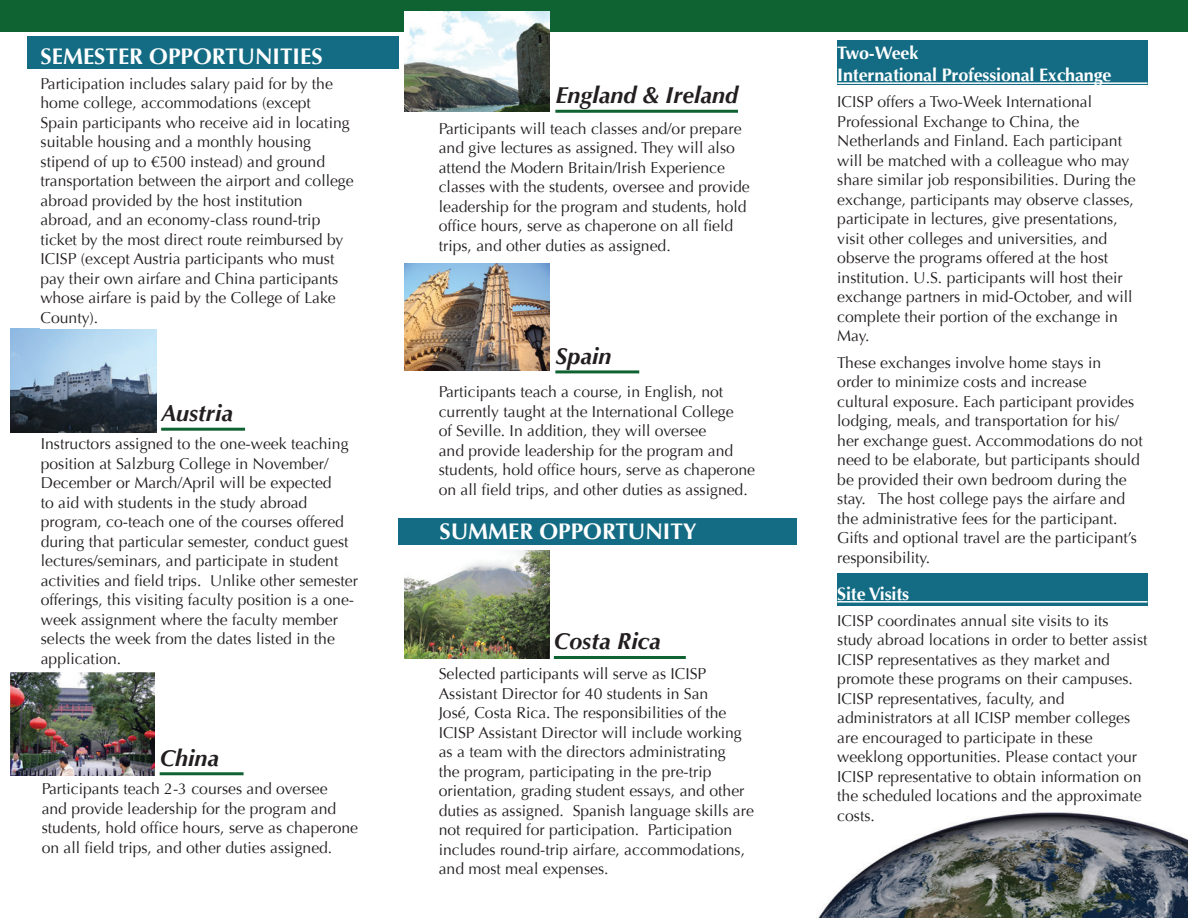
<style>
.page{position:relative;width:1188px;height:918px;background:#fff}
.page>*{position:absolute;margin:0;border:0;box-sizing:border-box;transform-origin:0 0}
.t1{font:italic 700 23.25px "Optima";color:#231f20}
.t2{font:700 22.5px "Optima";color:#fff}
.t3{font:700 18px/22.5px "Optima";letter-spacing:-.01em;color:#fff}
.t4{font:15.75px/19.5px "Optima";color:#231f20}
</style>
<div class="page">
<img style="left:10px;top:36px;width:1178px;height:882px">
<div style="left:0;top:0;width:1188px;height:32px;background:#0f6333"></div>
<div style="left:27px;top:36px;width:334px;height:837px;background:#fff"></div>
<div style="left:27px;top:36px;width:371px;height:32px;background:#146c84"></div>
<div style="left:398px;top:518px;width:398px;height:27px;background:#146c84"></div>
<div style="left:837px;top:40px;width:311px;height:46px;background:#146c84"></div>
<div style="left:837px;top:574px;width:311px;height:32px;background:#146c84"></div>
<hr style="left:837px;top:82px;width:311px;height:2px;background:#fff">
<hr style="left:161px;top:428px;width:84px;height:3px;background:#0f6333">
<hr style="left:160px;top:772px;width:84px;height:3px;background:#0f6333">
<hr style="left:554px;top:656px;width:132px;height:3px;background:#0f6333">
<hr style="left:555px;top:370px;width:84px;height:3px;background:#0f6333">
<img style="left:11px;top:329px;width:146px;height:103px">
<img style="left:10px;top:673px;width:144px;height:102px">
<img style="left:404px;top:550px;width:146px;height:108px">
<img style="left:404px;top:263px;width:146px;height:107px">
<img style="left:404px;top:11px;width:146px;height:101px">
<hr style="left:555px;top:110px;width:183px;height:3px;background:#0f6333">
<hr style="left:837px;top:601px;width:310px;height:2px;background:#fff">
<hr style="left:440px;top:546px;width:252px;height:1px;background:#fff">
<p class="t2" style="left:40px;top:43px;width:284px">SEMESTER OPPORTUNITIES</p>
<p class="t4" style="left:41px;top:74px;width:315px">Participation includes salary paid for by the home college, accommodations (except<br>Spain participants who receive aid in locating suitable housing and a monthly housing stipend of up to €500 instead) and ground transportation between the airport and college abroad provided by the host institution abroad, and an economy-class round-trip ticket by the most direct route reimbursed by ICISP (except Austria participants who must pay their own airfare and China participants whose airfare is paid by the College of Lake County).</p>
<p class="t1" style="left:161px;top:399px;width:73px">Austria</p>
<p class="t4" style="left:41px;top:435px;width:319px">Instructors assigned to the one-week teaching position at Salzburg College in November/ December or March/April will be expected<br>to aid with students in the study abroad program, co-teach one of the courses offered during that particular semester, conduct guest lectures/seminars, and participate in student activities and field trips. Unlike other semester offerings, this visiting faculty position is a one&shy;week assignment where the faculty member selects the week from the dates listed in the application.</p>
<p class="t1" style="left:160px;top:744px;width:61px">China</p>
<p class="t4" style="left:42px;top:779px;width:318px">Participants teach 2-3 courses and oversee<br>and provide leadership for the program and students, hold office hours, serve as chaperone on all field trips, and other duties assigned.</p>
<p class="t1" style="left:555px;top:81px;width:184px">England &amp; Ireland</p>
<p class="t4" style="left:439px;top:119px;width:313px">Participants will teach classes and/or prepare and give lectures as assigned. They will also attend the Modern Britain/Irish Experience classes with the students, oversee and provide leadership for the program and students, hold office hours, serve as chaperone on all field trips, and other duties as assigned.</p>
<p class="t1" style="left:555px;top:342px;width:58px">Spain</p>
<p class="t4" style="left:439px;top:382px;width:318px">Participants teach a course, in English, not currently taught at the International College<br>of Seville. In addition, they will oversee<br>and provide leadership for the program and students, hold office hours, serve as chaperone on all field trips, and other duties as assigned.</p>
<p class="t2" style="left:440px;top:518px;width:259px">SUMMER OPPORTUNITY</p>
<p class="t1" style="left:554px;top:628px;width:108px">Costa Rica</p>
<p class="t4" style="left:439px;top:664px;width:317px">Selected participants will serve as ICISP Assistant Director for 40 students in San<br>José, Costa Rica. The responsibilities of the ICISP Assistant Director will include working as a team with the directors administrating<br>the program, participating in the pre-trip orientation, grading student essays, and other duties as assigned. Spanish language skills are not required for participation. Participation includes round-trip airfare, accommodations, and most meal expenses.</p>
<p class="t3" style="left:837px;top:41px;width:276px">Two-Week<br>International Professional Exchange</p>
<p class="t4" style="left:837px;top:92px;width:300px">ICISP offers a Two-Week International Professional Exchange to China, the Netherlands and Finland. Each participant will be matched with a colleague who may share similar job responsibilities. During the exchange, participants may observe classes, participate in lectures, give presentations, visit other colleges and universities, and observe the programs offered at the host institution. U.S. participants will host their exchange partners in mid-October, and will complete their portion of the exchange in May.</p>
<p class="t4" style="left:837px;top:353px;width:307px">These exchanges involve home stays in<br>order to minimize costs and increase<br>cultural exposure. Each participant provides lodging, meals, and transportation for his/ her exchange guest. Accommodations do not need to be elaborate, but participants should be provided their own bedroom during the stay. The host college pays the airfare and the administrative fees for the participant.<br>Gifts and optional travel are the participant’s responsibility.</p>
<p class="t3" style="left:837px;top:583px;width:73px">Site Visits</p>
<p class="t4" style="left:837px;top:611px;width:312px">ICISP coordinates annual site visits to its study abroad locations in order to better assist ICISP representatives as they market and promote these programs on their campuses.<br>ICISP representatives, faculty, and administrators at all ICISP member colleges are encouraged to participate in these weeklong opportunities. Please contact your ICISP representative to obtain information on the scheduled locations and the approximate costs.</p>
</div>
